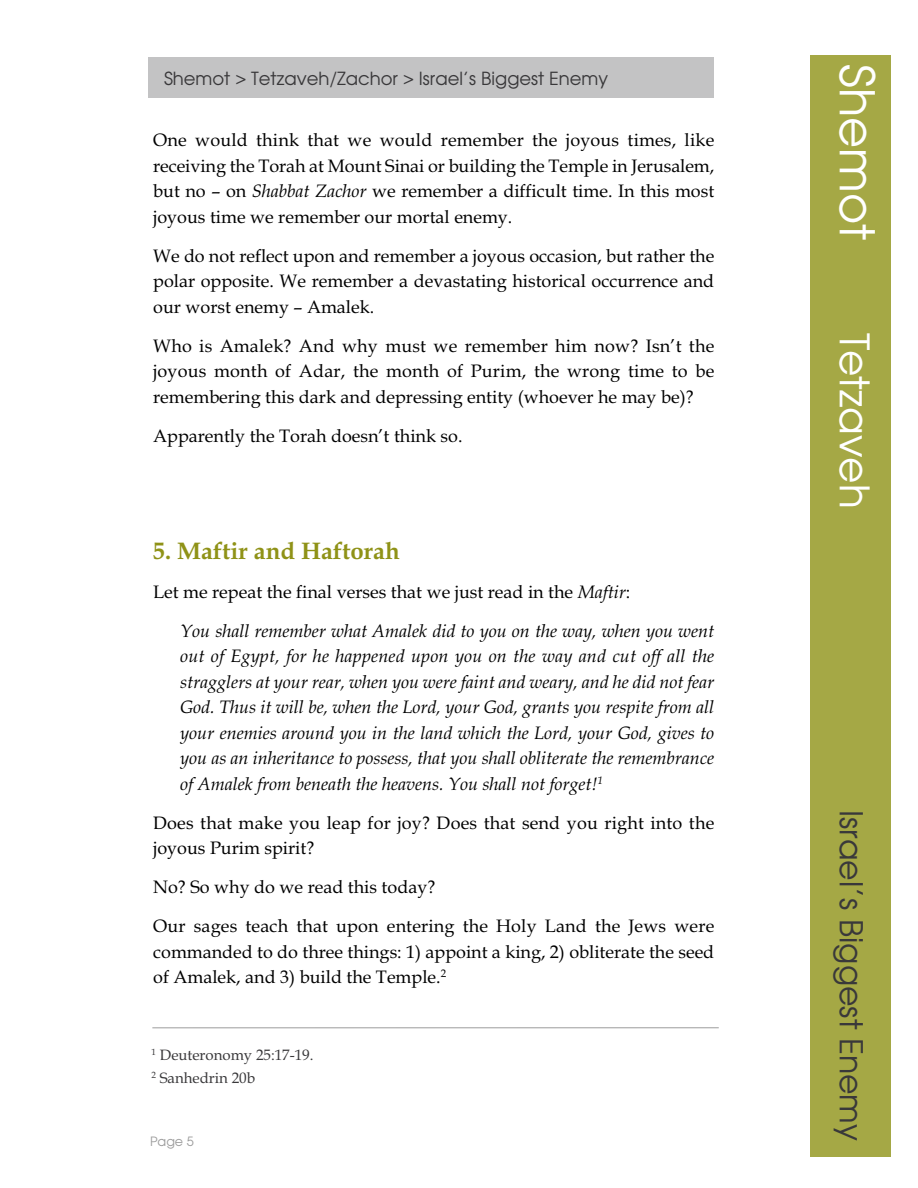
<style>
.page{position:relative;width:918px;height:1188px;background:#fff}
.page>*{position:absolute;margin:0;border:0;box-sizing:border-box;transform-origin:0 0}
.t1{font:47.7px "Avalon Plain";color:#fff}
.t2{font:40.5px "Avalon Plain";color:#fff}
.t3{font:31.5px "Avalon Plain";color:#39383a}
.t4{font:700 24px "Book Antiqua";color:#8f9217}
.t5{font:18px/25.5px "Book Antiqua";color:#000;text-align:justify}
.t6{font:italic 18px/25.5px "Book Antiqua";color:#000}
.t7{font:18px "Avalon Plain";color:#39383a}
.t8{font:15px/22.5px "Book Antiqua";color:#39383a}
.t9{font:12.75px "Avalon Plain";color:#9c9c9c}
.s1{font-style:italic}
.s2{font-style:normal}
</style>
<div class="page">
<div style="left:810px;top:55px;width:81px;height:1101px;background:#a5a845"></div>
<div style="left:148px;top:57px;width:566px;height:41px;background:#c3c3c4"></div>
<hr style="left:152px;top:1028px;width:567px;height:1px;background:#9c9c9c">
<p class="t7" style="left:164px;top:68px;width:446px">Shemot &gt; Tetzaveh/Zachor &gt; Israel’s Biggest Enemy</p>
<h1 class="t1" style="left:884px;top:64px;width:177px;rotate:90deg">Shemot</h1>
<p class="t5" style="left:153px;top:127px;width:563px">One would think that we would remember the joyous times, like receiving the Torah at Mount Sinai or building the Temple in Jerusalem, but no – on <span class="s1">Shabbat Zachor</span> we remember a difficult time. In this most joyous time we remember our mortal enemy.</p>
<p class="t5" style="left:153px;top:243px;width:563px">We do not reflect upon and remember a joyous occasion, but rather the polar opposite. We remember a devastating historical occurrence and our worst enemy – Amalek.</p>
<p class="t5" style="left:153px;top:333px;width:563px">Who is Amalek? And why must we remember him now? Isn’t the joyous month of Adar, the month of Purim, the wrong time to be remembering this dark and depressing entity (whoever he may be)?</p>
<p class="t5" style="left:153px;top:423px;width:311px">Apparently the Torah doesn’t think so.</p>
<h2 class="t2" style="left:878px;top:333px;width:177px;rotate:90deg">Tetzaveh</h2>
<h3 class="t4" style="left:153px;top:536px;width:248px">5. Maftir and Haftorah</h3>
<p class="t6" style="left:180px;top:572px;width:536px;line-height:39px;text-indent:-27px"><span class="s2">Let me repeat the final verses that we just read in the</span> Maftir<span class="s2">:<br></span>You shall remember what Amalek did to you on the way, when you went</p>
<p class="t6" style="left:180px;top:643px;width:536px;text-align:justify">out of Egypt, for he happened upon you on the way and cut off all the stragglers at your rear, when you were faint and weary, and he did not fear God. Thus it will be, when the Lord, your God, grants you respite from all your enemies around you in the land which the Lord, your God, gives to you as an inheritance to possess, that you shall obliterate the remembrance of Amalek from beneath the heavens. You shall not forget!<sup>1</sup></p>
<p class="t5" style="left:153px;top:810px;width:563px">Does that make you leap for joy? Does that send you right into the joyous Purim spirit?</p>
<p class="t5" style="left:153px;top:867px;width:563px;line-height:39px">No? So why do we read this today?<br>Our sages teach that upon entering the Holy Land the Jews were</p>
<p class="t5" style="left:153px;top:939px;width:563px">commanded to do three things: 1) appoint a king, 2) obliterate the seed of Amalek, and 3) build the Temple.<sup>2</sup></p>
<p class="t8" style="left:152px;top:1044px;width:164px"><sup>1</sup> Deuteronomy 25:17-19.<br><sup>2</sup> Sanhedrin 20b</p>
<p class="t9" style="left:150px;top:1134px;width:45px">Page 5</p>
<h3 class="t3" style="left:869px;top:810px;width:333px;rotate:90deg">Israel’s Biggest Enemy</h3>
</div>
